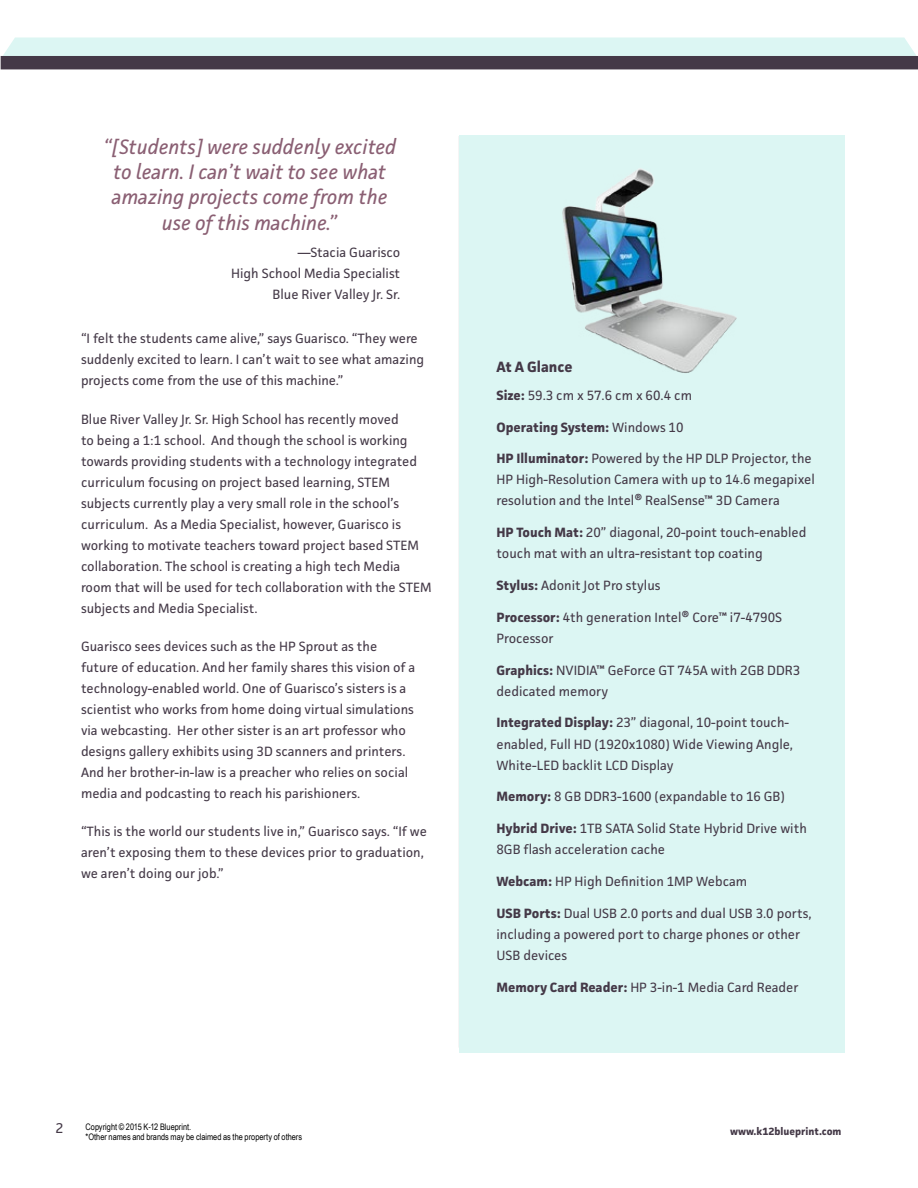
<style>
.page{position:relative;width:918px;height:1188px;background:#fff}
.page>*{position:absolute;margin:0;border:0;box-sizing:border-box;transform-origin:0 0}
.t1{font:italic 21px/25.2px "Facit";color:#8a5f73;text-align:center}
.t2{font:700 15px "Facit";color:#443947}
.t3{font:14.25px "Facit";color:#443947}
.t4{font:13.5px/21px "Facit";color:#443947}
.t5{font:700 13.5px "Facit";color:#443947}
.t6{font:700 10.5px "Facit";color:#443947}
.t7{font:9px/10.5px "Arial Narrow";color:#000}
.s1{font-weight:700}
.s2{font-weight:400}
</style>
<div class="page">
<div style="left:3px;top:38px;width:914px;height:18px;background:#dcf6f3"></div>
<div style="left:1px;top:56px;width:917px;height:13px;background:#443947"></div>
<div style="left:459px;top:135px;width:386px;height:918px;background:#dcf6f3"></div>
<img style="left:562px;top:168px;width:175px;height:205px">
<h1 class="t1" style="left:103px;top:134px;width:295px">“[Students] were suddenly excited to learn. I can’t wait to see what amazing projects come from the use of this machine.”</h1>
<p class="t4" style="left:231px;top:242px;width:171px;text-align:right">—Stacia Guarisco<br>High School Media Specialist<br>Blue River Valley Jr. Sr.</p>
<p class="t4" style="left:81px;top:328px;width:345px">“I felt the students came alive,” says Guarisco. “They were suddenly excited to learn. I can’t wait to see what amazing projects come from the use of this machine.”</p>
<p class="t4" style="left:81px;top:408px;width:352px">Blue River Valley Jr. Sr. High School has recently moved<br>to being a 1:1 school. And though the school is working towards providing students with a technology integrated curriculum focusing on project based learning, STEM subjects currently play a very small role in the school’s curriculum. As a Media Specialist, however, Guarisco is working to motivate teachers toward project based STEM collaboration. The school is creating a high tech Media room that will be used for tech collaboration with the STEM subjects and Media Specialist.</p>
<p class="t4" style="left:81px;top:636px;width:336px">Guarisco sees devices such as the HP Sprout as the future of education. And her family shares this vision of a technology-enabled world. One of Guarisco’s sisters is a scientist who works from home doing virtual simulations via webcasting. Her other sister is an art professor who designs gallery exhibits using 3D scanners and printers.<br>And her brother-in-law is a preacher who relies on social media and podcasting to reach his parishioners.</p>
<p class="t4" style="left:81px;top:821px;width:347px">“This is the world our students live in,” Guarisco says. “If we aren’t exposing them to these devices prior to graduation, we aren’t doing our job.”</p>
<p class="t2" style="left:496px;top:358px;width:78px">At A Glance</p>
<p class="t4" style="left:496px;top:384px;width:197px"><span class="s1">Size:</span> 59.3 cm x 57.6 cm x 60.4 cm</p>
<p class="t5" style="left:496px;top:419px;width:189px">Operating System: <span class="s2">Windows 10</span></p>
<p class="t4" style="left:496px;top:448px;width:320px"><span class="s1">HP Illuminator:</span> Powered by the HP DLP Projector, the<br>HP High-Resolution Camera with up to 14.6 megapixel resolution and the Intel® RealSense™ 3D Camera</p>
<p class="t4" style="left:496px;top:522px;width:312px"><span class="s1">HP Touch Mat:</span> 20” diagonal, 20-point touch-enabled touch mat with an ultra-resistant top coating</p>
<p class="t4" style="left:496px;top:575px;width:166px"><span class="s1">Stylus:</span> Adonit Jot Pro stylus</p>
<p class="t4" style="left:496px;top:606px;width:287px"><span class="s1">Processor:</span> 4th generation Intel® Core™ i7-4790S<br>Processor</p>
<p class="t4" style="left:496px;top:659px;width:305px"><span class="s1">Graphics:</span> NVIDIA™ GeForce GT 745A with 2GB DDR3 dedicated memory</p>
<p class="t4" style="left:496px;top:712px;width:298px"><span class="s1">Integrated Display:</span> 23” diagonal, 10-point touch&shy;enabled, Full HD (1920x1080) Wide Viewing Angle,<br>White-LED backlit LCD Display</p>
<p class="t4" style="left:496px;top:786px;width:290px"><span class="s1">Memory:</span> 8 GB DDR3-1600 (expandable to 16 GB)</p>
<p class="t4" style="left:496px;top:818px;width:312px"><span class="s1">Hybrid Drive:</span> 1TB SATA Solid State Hybrid Drive with<br>8GB flash acceleration cache</p>
<p class="t4" style="left:496px;top:870px;width:252px"><span class="s1">Webcam:</span> HP High Definition 1MP Webcam</p>
<p class="t4" style="left:496px;top:902px;width:317px"><span class="s1">USB Ports:</span> Dual USB 2.0 ports and dual USB 3.0 ports, including a powered port to charge phones or other<br>USB devices</p>
<p class="t4" style="left:496px;top:976px;width:304px"><span class="s1">Memory Card Reader:</span> HP 3-in-1 Media Card Reader</p>
<p class="t3" style="left:56px;top:1120px;width:9px">2</p>
<p class="t6" style="left:730px;top:1124px;width:113px">www.k12blueprint.com</p>
<p class="t7" style="left:86px;top:1121px;width:218px">Copyright © 2015 K-12 Blueprint.<br>*Other names and brands may be claimed as the property of others</p>
</div>
